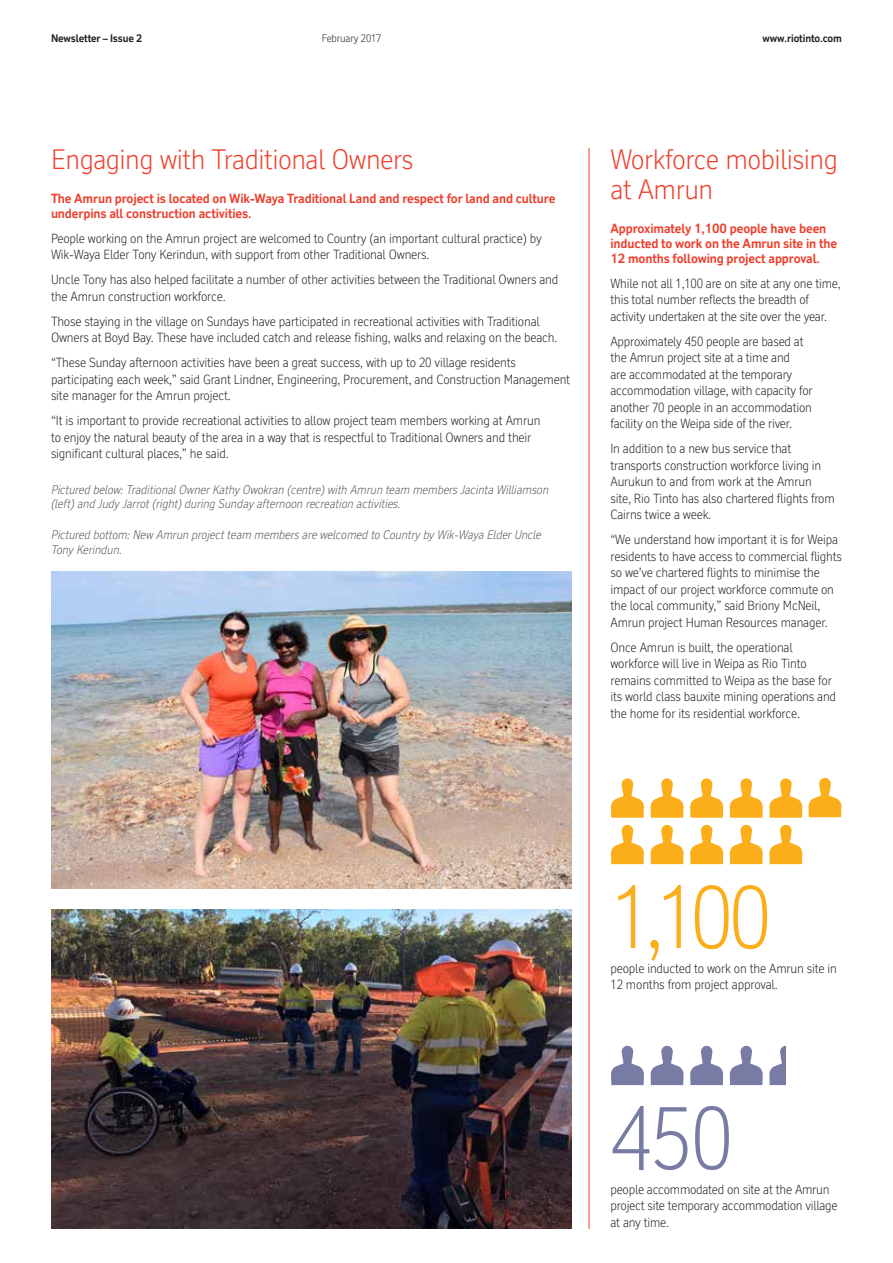
<style>
.page{position:relative;width:893px;height:1263px;background:#fff}
.page>*{position:absolute;margin:0;border:0;box-sizing:border-box;transform-origin:0 0}
.t1{font:300 84.75px "RT Vickerman";color:#fbad1a}
.t2{font:300 84.75px "RT Vickerman";color:#787ba4}
.t3{font:300 27px/30px "RT Vickerman";letter-spacing:-.02em;color:#ef3e2b}
.t4{font:300 12.75px/16.5px "RT Vickerman";letter-spacing:-.015em;color:#231f20}
.t5{font:700 12.75px/15px "RT Vickerman";letter-spacing:-.01em;color:#ef3e2b}
.t6{font:italic 300 12px/14.2px "RT Vickerman";letter-spacing:-.015em;color:#58595b}
.t7{font:700 10.5px "RT Vickerman";letter-spacing:-.015em;color:#231f20}
.t8{font:300 10.5px "RT Vickerman";letter-spacing:-.015em;color:#231f20}
</style>
<div class="page">
<hr style="left:589px;top:148px;width:1px;height:1081px;background:#ef3e2b">
<img style="left:51px;top:572px;width:520px;height:317px">
<img style="left:51px;top:909px;width:520px;height:320px">
<svg style="left:611px;top:778px;width:33px;height:40px"></svg>
<svg style="left:808px;top:778px;width:33px;height:39px"></svg>
<svg style="left:651px;top:778px;width:32px;height:40px"></svg>
<svg style="left:690px;top:778px;width:33px;height:40px"></svg>
<svg style="left:730px;top:778px;width:33px;height:40px"></svg>
<svg style="left:769px;top:778px;width:33px;height:40px"></svg>
<svg style="left:611px;top:825px;width:33px;height:39px"></svg>
<svg style="left:651px;top:825px;width:32px;height:39px"></svg>
<svg style="left:690px;top:825px;width:33px;height:39px"></svg>
<svg style="left:730px;top:825px;width:33px;height:39px"></svg>
<svg style="left:769px;top:825px;width:33px;height:39px"></svg>
<svg style="left:611px;top:1046px;width:33px;height:39px"></svg>
<svg style="left:651px;top:1046px;width:32px;height:39px"></svg>
<svg style="left:690px;top:1046px;width:33px;height:39px"></svg>
<svg style="left:730px;top:1046px;width:33px;height:39px"></svg>
<svg style="left:769px;top:1046px;width:17px;height:40px"></svg>
<p class="t7" style="left:51px;top:31px;width:93px">Newsletter – Issue 2</p>
<p class="t8" style="left:322px;top:32px;width:61px">February 2017</p>
<p class="t7" style="left:763px;top:31px;width:81px">www.riotinto.com</p>
<h2 class="t3" style="left:51px;top:144px;width:364px">Engaging with Traditional Owners</h2>
<p class="t5" style="left:51px;top:191px;width:506px">The Amrun project is located on Wik-Waya Traditional Land and respect for land and culture underpins all construction activities.</p>
<p class="t4" style="left:51px;top:230px;width:492px">People working on the Amrun project are welcomed to Country (an important cultural practice) by<br>Wik‑Waya Elder Tony Kerindun, with support from other Traditional Owners.</p>
<p class="t4" style="left:51px;top:271px;width:509px">Uncle Tony has also helped facilitate a number of other activities between the Traditional Owners and the Amrun construction workforce.</p>
<p class="t4" style="left:51px;top:313px;width:508px">Those staying in the village on Sundays have participated in recreational activities with Traditional<br>Owners at Boyd Bay. These have included catch and release fishing, walks and relaxing on the beach.</p>
<p class="t4" style="left:51px;top:354px;width:521px">“These Sunday afternoon activities have been a great success, with up to 20 village residents participating each week,” said Grant Lindner, Engineering, Procurement, and Construction Management site manager for the Amrun project.</p>
<p class="t4" style="left:51px;top:412px;width:491px">“It is important to provide recreational activities to allow project team members working at Amrun to enjoy the natural beauty of the area in a way that is respectful to Traditional Owners and their significant cultural places,” he said.</p>
<p class="t6" style="left:51px;top:482px;width:499px">Pictured below: Traditional Owner Kathy Owokran (centre) with Amrun team members Jacinta Williamson (left) and Judy Jarrot (right) during Sunday afternoon recreation activities.</p>
<p class="t6" style="left:51px;top:528px;width:492px">Pictured bottom: New Amrun project team members are welcomed to Country by Wik-Waya Elder Uncle<br>Tony Kerindun.</p>
<h2 class="t3" style="left:610px;top:144px;width:229px">Workforce mobilising at Amrun</h2>
<p class="t5" style="left:610px;top:221px;width:228px">Approximately 1,100 people have been inducted to work on the Amrun site in the<br>12 months following project approval.</p>
<p class="t4" style="left:610px;top:275px;width:232px">While not all 1,100 are on site at any one time, this total number reflects the breadth of activity undertaken at the site over the year.</p>
<p class="t4" style="left:610px;top:333px;width:204px">Approximately 450 people are based at the Amrun project site at a time and<br>are accommodated at the temporary accommodation village, with capacity for another 70 people in an accommodation facility on the Weipa side of the river.</p>
<p class="t4" style="left:610px;top:440px;width:226px">In addition to a new bus service that transports construction workforce living in Aurukun to and from work at the Amrun site, Rio Tinto has also chartered flights from Cairns twice a week.</p>
<p class="t4" style="left:610px;top:531px;width:233px">“We understand how important it is for Weipa residents to have access to commercial flights so we’ve chartered flights to minimise the impact of our project workforce commute on the local community,” said Briony McNeil, Amrun project Human Resources manager.</p>
<p class="t4" style="left:610px;top:639px;width:227px">Once Amrun is built, the operational workforce will live in Weipa as Rio Tinto remains committed to Weipa as the base for its world class bauxite mining operations and the home for its residential workforce.</p>
<h1 class="t1" style="left:610px;top:867px;width:163px">1,100</h1>
<p class="t4" style="left:610px;top:960px;width:228px">people inducted to work on the Amrun site in<br>12 months from project approval.</p>
<h1 class="t2" style="left:610px;top:1087px;width:124px">450</h1>
<p class="t4" style="left:610px;top:1181px;width:229px">people accommodated on site at the Amrun project site temporary accommodation village at any time.</p>
</div>
